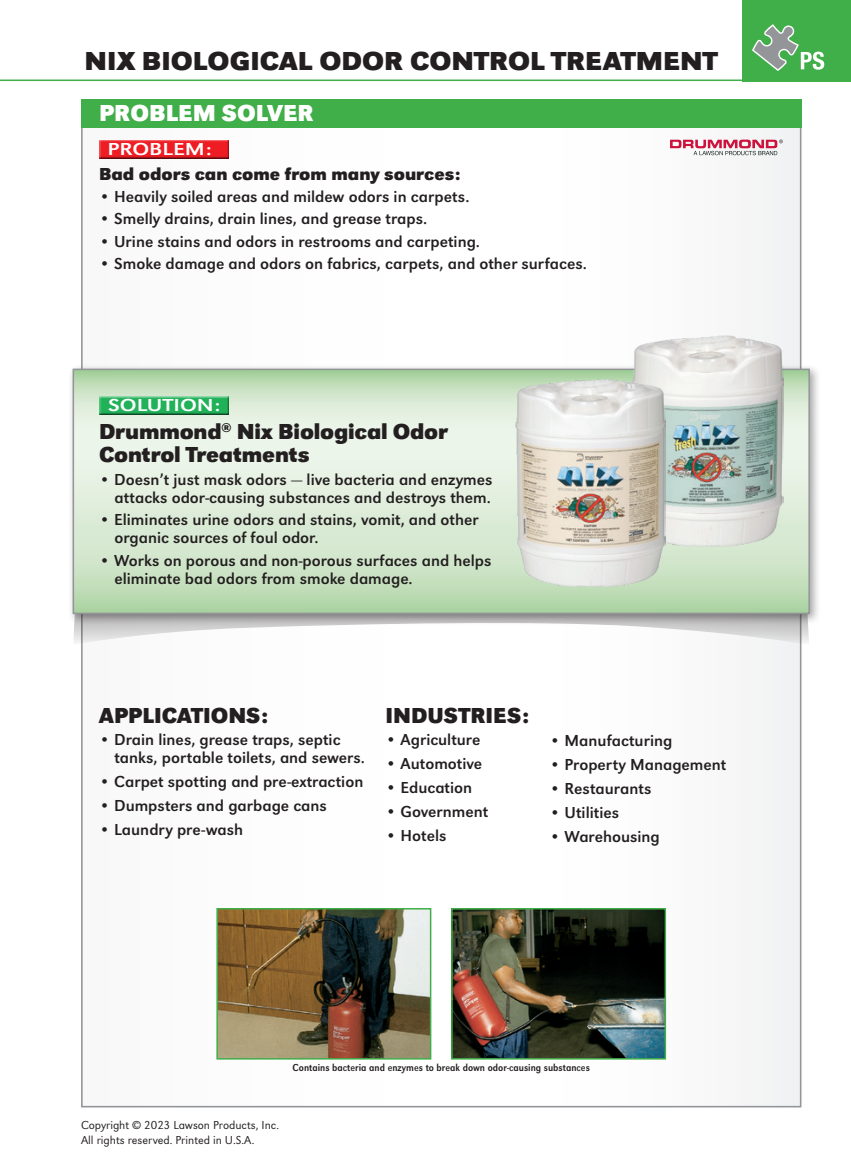
<style>
.page{position:relative;width:851px;height:1175px;background:#fff}
.page>*{position:absolute;margin:0;border:0;box-sizing:border-box;transform-origin:0 0}
.t1{font:700 27px "URW Grotesk Wid";color:#231f20}
.t2{font:700 24px "URW Grotesk";color:#fff}
.t3{font:700 22.5px/22.5px "URW Grotesk";letter-spacing:-.01em;color:#231f20}
.t4{font:700 18px "URW Grotesk";color:#231f20}
.t5{font:18px "URW Grotesk";color:#fff;scale:1.25 1}
.t6{font:16.5px/18px "URW Grotesk";color:#231f20}
.t7{font:300 12px/15px "URW Grotesk";color:#231f20}
.t8{font:10.5px "URW Grotesk Ext Nar";color:#231f20}
</style>
<div class="page">
<div style="left:742px;top:0;width:108px;height:81px;background:#40ae49"></div>
<hr style="left:0;top:80px;width:850px;height:1px;background:#40ae49">
<svg style="left:752px;top:24px;width:72px;height:47px"></svg>
<div style="left:81px;top:99px;width:720px;height:29px;background:#40ae49"></div>
<div style="left:98px;top:139px;width:132px;height:21px;background:#231f20;opacity:.75"></div>
<svg style="left:670px;top:140px;width:112px;height:15px"></svg>
<svg style="left:74px;top:625px;width:735px;height:20px"></svg>
<div style="left:67px;top:363px;width:754px;height:262px;background:#231f20;opacity:.4"></div>
<svg style="left:76px;top:371px;width:730px;height:240px;background:#d4e7cf"></svg>
<div style="left:73px;top:368px;width:736px;height:246px;border:2px solid #939598"></div>
<div style="left:98px;top:394px;width:132px;height:21px;background:#d1e6cb"></div>
<div style="left:98px;top:395px;width:132px;height:21px;background:#231f20;opacity:.75"></div>
<img style="left:632px;top:335px;width:151px;height:211px">
<img style="left:516px;top:380px;width:149px;height:206px">
<img style="left:219px;top:911px;width:209px;height:145px">
<div style="left:216px;top:908px;width:215px;height:151px;border:2px solid #40ae49"></div>
<img style="left:454px;top:911px;width:209px;height:145px">
<div style="left:451px;top:908px;width:215px;height:151px;border:2px solid #40ae49"></div>
<h1 class="t1" style="left:84px;top:45px;width:634px">NIX BIOLOGICAL ODOR CONTROL TREATMENT</h1>
<h2 class="t2" style="left:99px;top:99px;width:216px">PROBLEM SOLVER</h2>
<p class="t5" style="left:107px;top:138px;width:85px">PROBLEM:</p>
<p class="t6" style="left:99px;top:187px;width:372px">• Heavily soiled areas and mildew odors in carpets.</p>
<p class="t6" style="left:99px;top:210px;width:330px">• Smelly drains, drain lines, and grease traps.</p>
<p class="t6" style="left:99px;top:232px;width:382px">• Urine stains and odors in restrooms and carpeting.</p>
<p class="t6" style="left:99px;top:255px;width:489px">• Smoke damage and odors on fabrics, carpets, and other surfaces.</p>
<p class="t4" style="left:99px;top:163px;width:363px">Bad odors can come from many sources:</p>
<p class="t5" style="left:108px;top:394px;width:91px">SOLUTION:</p>
<h3 class="t3" style="left:99px;top:420px;width:350px">Drummond<sup>®</sup> Nix Biological Odor<br>Control Treatments</h3>
<p class="t6" style="left:99px;top:470px;width:395px;text-align:right">• Doesn’t just mask odors — live bacteria and enzymes attacks odor-causing substances and destroys them.</p>
<p class="t6" style="left:114px;top:510px;width:365px;text-indent:-15px">• Eliminates urine odors and stains, vomit, and other organic sources of foul odor.</p>
<p class="t6" style="left:114px;top:551px;width:378px;text-indent:-15px">• Works on porous and non-porous surfaces and helps eliminate bad odors from smoke damage.</p>
<h3 class="t3" style="left:99px;top:703px;width:171px">APPLICATIONS:</h3>
<p class="t6" style="left:114px;top:730px;width:252px;text-indent:-15px">• Drain lines, grease traps, septic tanks, portable toilets, and sewers.</p>
<p class="t6" style="left:99px;top:772px;width:266px">• Carpet spotting and pre-extraction</p>
<p class="t6" style="left:99px;top:796px;width:229px">• Dumpsters and garbage cans</p>
<p class="t6" style="left:99px;top:820px;width:145px">• Laundry pre-wash</p>
<h3 class="t3" style="left:385px;top:703px;width:145px">INDUSTRIES:</h3>
<p class="t6" style="left:385px;top:730px;width:96px">• Agriculture</p>
<p class="t6" style="left:385px;top:754px;width:98px">• Automotive</p>
<p class="t6" style="left:385px;top:778px;width:88px">• Education</p>
<p class="t6" style="left:385px;top:802px;width:104px">• Government</p>
<p class="t6" style="left:385px;top:826px;width:62px">• Hotels</p>
<p class="t6" style="left:549px;top:731px;width:124px">• Manufacturing</p>
<p class="t6" style="left:549px;top:755px;width:178px">• Property Management</p>
<p class="t6" style="left:549px;top:779px;width:104px">• Restaurants</p>
<p class="t6" style="left:549px;top:803px;width:71px">• Utilities</p>
<p class="t6" style="left:549px;top:827px;width:112px">• Warehousing</p>
<p class="t8" style="left:292px;top:1061px;width:299px">Contains bacteria and enzymes to break down odor-causing substances</p>
<p class="t7" style="left:81px;top:1118px;width:199px">Copyright © 2023 Lawson Products, Inc.<br>All rights reserved. Printed in U.S.A.</p>
</div>
